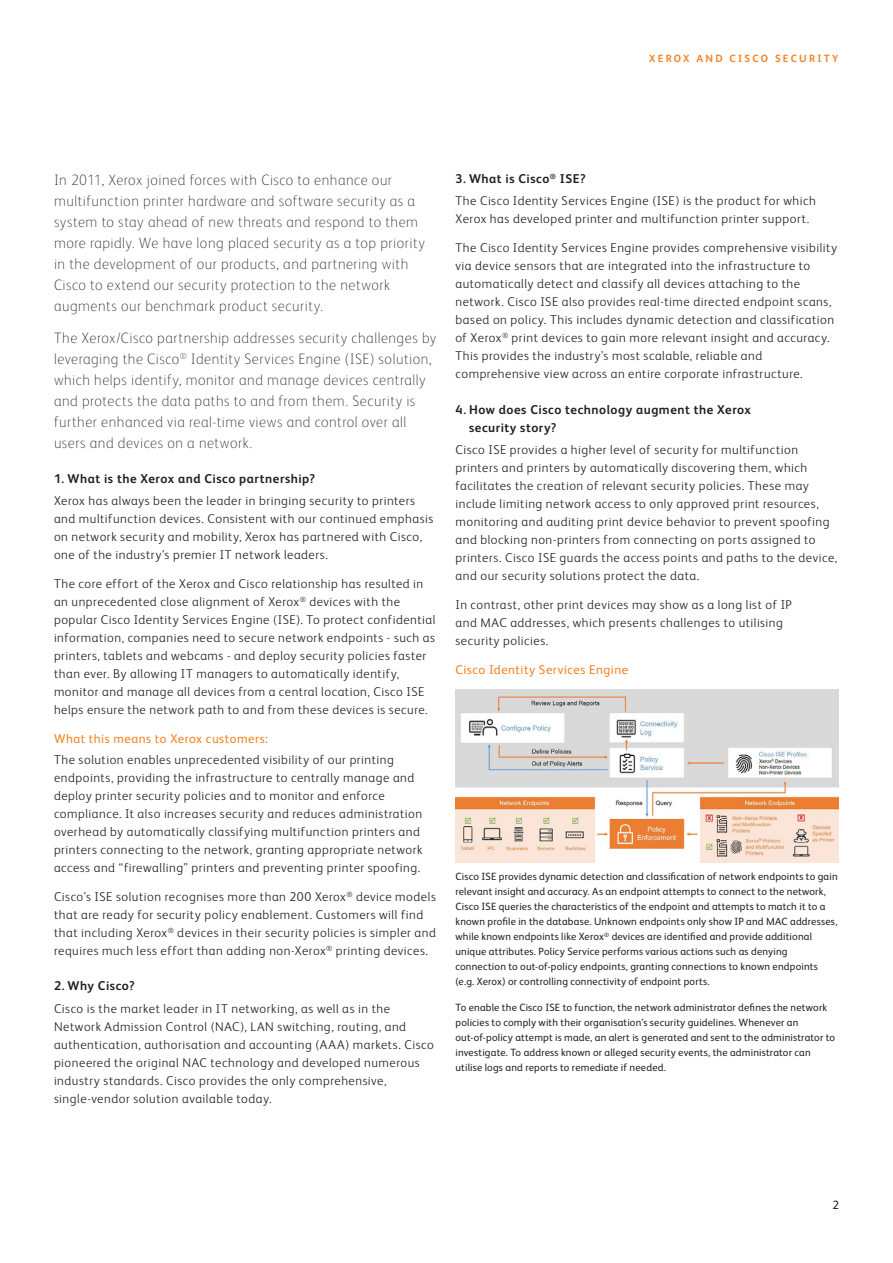
<style>
.page{position:relative;width:893px;height:1263px;background:#fff}
.page>*{position:absolute;margin:0;border:0;box-sizing:border-box;transform-origin:0 0}
.t1{font:100 15px/21px "Xerox Sans";letter-spacing:.035em;color:#231f20}
.t2{font:300 12.75px/18px "Xerox Sans";letter-spacing:.04em;color:#231f20}
.t3{font:700 12.75px/18px "Xerox Sans";letter-spacing:.04em;color:#231f20}
.t4{font:12.75px "Xerox Sans";letter-spacing:.04em;color:#f58220}
.t5{font:12px "Xerox Sans";color:#231f20}
.t6{font:10.5px/15px "Xerox Sans";letter-spacing:.015em;color:#231f20}
.t7{font:700 10.5px "Xerox Sans";letter-spacing:.21em;color:#f58220}
.s1{font-weight:700}
</style>
<div class="page">
<img style="left:456px;top:689px;width:383px;height:173px">
<p class="t7" style="left:649px;top:51px;width:191px">XEROX AND CISCO SECURITY</p>
<p class="t1" style="left:54px;top:168px;width:372px">In 2011, Xerox joined forces with Cisco to enhance our multifunction printer hardware and software security as a system to stay ahead of new threats and respond to them more rapidly. We have long placed security as a top priority in the development of our products, and partnering with Cisco to extend our security protection to the network augments our benchmark product security.</p>
<p class="t1" style="left:54px;top:326px;width:384px">The Xerox/Cisco partnership addresses security challenges by leveraging the Cisco<sup>®</sup> Identity Services Engine (ISE) solution, which helps identify, monitor and manage devices centrally and protects the data paths to and from them. Security is further enhanced via real-time views and control over all users and devices on a network.</p>
<p class="t3" style="left:54px;top:469px;width:263px">1. What is the Xerox and Cisco partnership?</p>
<p class="t2" style="left:54px;top:491px;width:381px">Xerox has always been the leader in bringing security to printers and multifunction devices. Consistent with our continued emphasis on network security and mobility, Xerox has partnered with Cisco, one of the industry’s premier IT network leaders.</p>
<p class="t2" style="left:54px;top:574px;width:383px">The core effort of the Xerox and Cisco relationship has resulted in an unprecedented close alignment of Xerox<sup>®</sup> devices with the popular Cisco Identity Services Engine (ISE). To protect confidential information, companies need to secure network endpoints - such as printers, tablets and webcams - and deploy security policies faster than ever. By allowing IT managers to automatically identify, monitor and manage all devices from a central location, Cisco ISE helps ensure the network path to and from these devices is secure.</p>
<p class="t4" style="left:54px;top:730px;width:215px">What this means to Xerox customers:</p>
<p class="t2" style="left:54px;top:750px;width:370px">The solution enables unprecedented visibility of our printing endpoints, providing the infrastructure to centrally manage and deploy printer security policies and to monitor and enforce compliance. It also increases security and reduces administration overhead by automatically classifying multifunction printers and printers connecting to the network, granting appropriate network access and “firewalling” printers and preventing printer spoofing.</p>
<p class="t2" style="left:54px;top:887px;width:383px">Cisco’s ISE solution recognises more than 200 Xerox<sup>®</sup> device models that are ready for security policy enablement. Customers will find that including Xerox<sup>®</sup> devices in their security policies is simpler and requires much less effort than adding non-Xerox<sup>®</sup> printing devices.</p>
<p class="t3" style="left:54px;top:976px;width:82px">2. Why Cisco?</p>
<p class="t2" style="left:54px;top:998px;width:381px">Cisco is the market leader in IT networking, as well as in the Network Admission Control (NAC), LAN switching, routing, and authentication, authorisation and accounting (AAA) markets. Cisco pioneered the original NAC technology and developed numerous industry standards. Cisco provides the only comprehensive, single-vendor solution available today.</p>
<p class="t2" style="left:455px;top:167px;width:362px;line-height:22.4px"><span class="s1">3. What is Cisco</span><sup>®</sup> <span class="s1">ISE?<br></span>The Cisco Identity Services Engine (ISE) is the product for which</p>
<p class="t2" style="left:455px;top:209px;width:355px">Xerox has developed printer and multifunction printer support.</p>
<p class="t2" style="left:455px;top:238px;width:383px">The Cisco Identity Services Engine provides comprehensive visibility via device sensors that are integrated into the infrastructure to automatically detect and classify all devices attaching to the network. Cisco ISE also provides real-time directed endpoint scans, based on policy. This includes dynamic detection and classification of Xerox<sup>®</sup> print devices to gain more relevant insight and accuracy.<br>This provides the industry’s most scalable, reliable and comprehensive view across an entire corporate infrastructure.</p>
<p class="t3" style="left:469px;top:400px;width:283px;text-indent:-14px">4. How does Cisco technology augment the Xerox security story?</p>
<p class="t2" style="left:455px;top:440px;width:383px">Cisco ISE provides a higher level of security for multifunction printers and printers by automatically discovering them, which facilitates the creation of relevant security policies. These may include limiting network access to only approved print resources, monitoring and auditing print device behavior to prevent spoofing and blocking non-printers from connecting on ports assigned to printers. Cisco ISE guards the access points and paths to the device, and our security solutions protect the data.</p>
<p class="t2" style="left:455px;top:595px;width:338px">In contrast, other print devices may show as a long list of IP and MAC addresses, which presents challenges to utilising security policies.</p>
<p class="t4" style="left:455px;top:661px;width:174px">Cisco Identity Services Engine</p>
<p class="t6" style="left:455px;top:868px;width:384px">Cisco ISE provides dynamic detection and classification of network endpoints to gain relevant insight and accuracy. As an endpoint attempts to connect to the network, Cisco ISE queries the characteristics of the endpoint and attempts to match it to a known profile in the database. Unknown endpoints only show IP and MAC addresses, while known endpoints like Xerox<sup>®</sup> devices are identified and provide additional unique attributes. Policy Service performs various actions such as denying connection to out-of-policy endpoints, granting connections to known endpoints (e.g. Xerox) or controlling connectivity of endpoint ports.</p>
<p class="t6" style="left:455px;top:999px;width:381px">To enable the Cisco ISE to function, the network administrator defines the network policies to comply with their organisation’s security guidelines. Whenever an out-of-policy attempt is made, an alert is generated and sent to the administrator to investigate. To address known or alleged security events, the administrator can utilise logs and reports to remediate if needed.</p>
<p class="t5" style="left:832px;top:1197px;width:8px">2</p>
</div>
